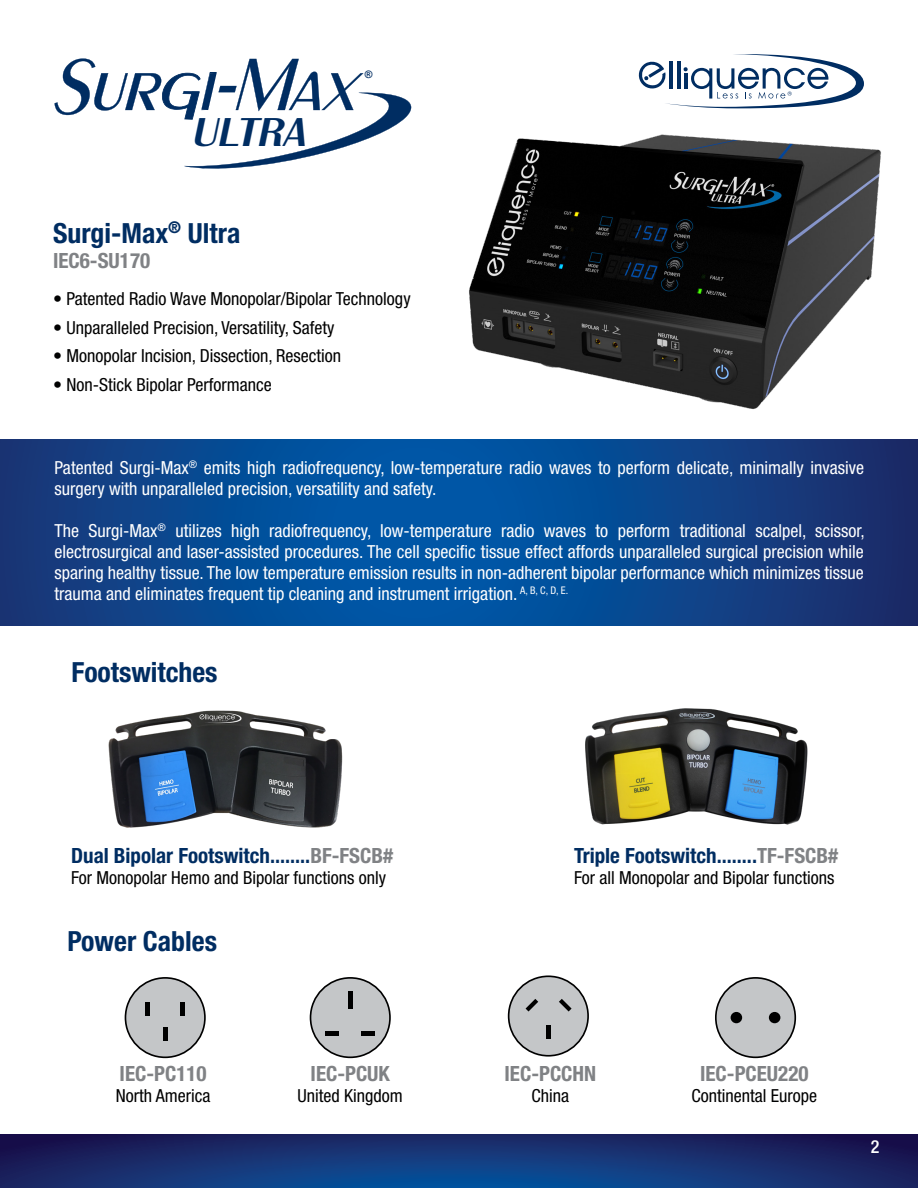
<style>
.page{position:relative;width:918px;height:1188px;background:#fff}
.page>*{position:absolute;margin:0;border:0;box-sizing:border-box;transform-origin:0 0}
.t1{font:italic 41.85px "Britannic Becker Med";color:#002d62;scale:1.07 1}
.t2{font:700 condensed 27.75px "Helvetica Neue LT Std";color:#002d62}
.t3{font:700 condensed 21px "Helvetica Neue LT Std";color:#002d62}
.t4{font:700 condensed 21px "Helvetica Neue LT Std";color:#808285}
.t5{font:condensed 18px/21px "Helvetica Neue LT Std";color:#fff}
.t6{font:condensed 18px "Helvetica Neue LT Std";color:#000101}
.t7{font:500 condensed 18px "Helvetica Neue LT Std";color:#fff}
.t8{font:10.35px "Arial Rounded MT Bold";color:#002d62}
.s1{color:#808285}
</style>
<div class="page">
<svg style="left:639px;top:54px;width:216px;height:17px"></svg>
<hr style="left:669px;top:61px;width:4px;height:28px;background:#002d62">
<hr style="left:677px;top:61px;width:3px;height:28px;background:#002d62">
<svg style="left:0;top:1134px;width:918px;height:54px;background:#152f6f"></svg>
<svg style="left:0;top:439px;width:918px;height:187px;background:#0a468e"></svg>
<div style="left:716px;top:978px;width:79px;height:79px;background:#c4c6c8;border-radius:50%"></div>
<div style="left:715px;top:977px;width:81px;height:81px;border:2px solid #000;border-radius:50%"></div>
<div style="left:731px;top:1012px;width:11px;height:11px;background:#000;border-radius:50%"></div>
<div style="left:769px;top:1012px;width:11px;height:11px;background:#000;border-radius:50%"></div>
<div style="left:509px;top:976px;width:79px;height:80px;background:#c4c6c8;border-radius:50%"></div>
<div style="left:508px;top:975px;width:81px;height:82px;border:2px solid #000;border-radius:50%"></div>
<svg style="left:526px;top:999px;width:12px;height:13px"></svg>
<svg style="left:559px;top:999px;width:13px;height:13px"></svg>
<hr style="left:546px;top:1025px;width:4px;height:13px;background:#000">
<div style="left:125px;top:978px;width:80px;height:79px;background:#c4c6c8;border-radius:50%"></div>
<div style="left:125px;top:977px;width:81px;height:81px;border:2px solid #000;border-radius:50%"></div>
<div style="left:145px;top:1002px;width:5px;height:14px;background:#000"></div>
<hr style="left:163px;top:1027px;width:4px;height:14px;background:#000">
<hr style="left:181px;top:1002px;width:4px;height:14px;background:#000">
<div style="left:311px;top:978px;width:79px;height:79px;background:#c4c6c8;border-radius:50%"></div>
<div style="left:310px;top:977px;width:81px;height:81px;border:2px solid #000;border-radius:50%"></div>
<hr style="left:348px;top:991px;width:4px;height:17px;background:#000">
<div style="left:325px;top:1031px;width:14px;height:5px;background:#000"></div>
<div style="left:361px;top:1031px;width:14px;height:5px;background:#000"></div>
<svg style="left:55px;top:58px;width:357px;height:111px"></svg>
<img style="left:108px;top:710px;width:235px;height:118px">
<img style="left:585px;top:708px;width:223px;height:117px">
<img style="left:412px;top:71px;width:506px;height:399px">
<h1 class="t1" style="left:191px;top:109px;width:117px">ULTRA</h1>
<h2 class="t2" style="left:53px;top:216px;width:189px">Surgi-Max<sup>®</sup> Ultra</h2>
<p class="t4" style="left:53px;top:248px;width:99px">IEC6-SU170</p>
<p class="t8" style="left:365px;top:69px;width:9px">®</p>
<p class="t6" style="left:53px;top:288px;width:359px">• Patented Radio Wave Monopolar/Bipolar Technology</p>
<p class="t6" style="left:53px;top:317px;width:283px">• Unparalleled Precision, Versatility, Safety</p>
<p class="t6" style="left:53px;top:345px;width:290px">• Monopolar Incision, Dissection, Resection</p>
<p class="t6" style="left:53px;top:374px;width:220px">• Non-Stick Bipolar Performance</p>
<p class="t5" style="left:55px;top:457px;width:811px">Patented Surgi-Max<sup>®</sup> emits high radiofrequency, low-temperature radio waves to perform delicate, minimally invasive surgery with unparalleled precision, versatility and safety.</p>
<p class="t5" style="left:55px;top:520px;width:812px;text-align:justify">The Surgi-Max<sup>®</sup> utilizes high radiofrequency, low-temperature radio waves to perform traditional scalpel, scissor, electrosurgical and laser-assisted procedures. The cell specific tissue effect affords unparalleled surgical precision while sparing healthy tissue. The low temperature emission results in non-adherent bipolar performance which minimizes tissue trauma and eliminates frequent tip cleaning and instrument irrigation. <sup>A,</sup> <sup>B,</sup> <sup>C,</sup> <sup>D,</sup> <sup>E.</sup></p>
<h2 class="t2" style="left:72px;top:656px;width:148px">Footswitches</h2>
<p class="t3" style="left:71px;top:843px;width:324px">Dual Bipolar Footswitch........<span class="s1">BF-FSCB#</span></p>
<p class="t6" style="left:71px;top:867px;width:317px">For Monopolar Hemo and Bipolar functions only</p>
<p class="t3" style="left:574px;top:843px;width:266px">Triple Footswitch........<span class="s1">TF-FSCB#</span></p>
<p class="t6" style="left:574px;top:867px;width:262px">For all Monopolar and Bipolar functions</p>
<h2 class="t2" style="left:68px;top:925px;width:151px">Power Cables</h2>
<p class="t4" style="left:120px;top:1061px;width:88px">IEC-PC110</p>
<p class="t6" style="left:116px;top:1086px;width:96px">North America</p>
<p class="t4" style="left:311px;top:1061px;width:81px">IEC-PCUK</p>
<p class="t6" style="left:298px;top:1086px;width:107px">United Kingdom</p>
<p class="t4" style="left:505px;top:1061px;width:93px">IEC-PCCHN</p>
<p class="t6" style="left:532px;top:1085px;width:39px">China</p>
<p class="t4" style="left:700px;top:1061px;width:110px">IEC-PCEU220</p>
<p class="t6" style="left:692px;top:1085px;width:127px">Continental Europe</p>
<p class="t7" style="left:871px;top:1136px;width:10px">2</p>
</div>
